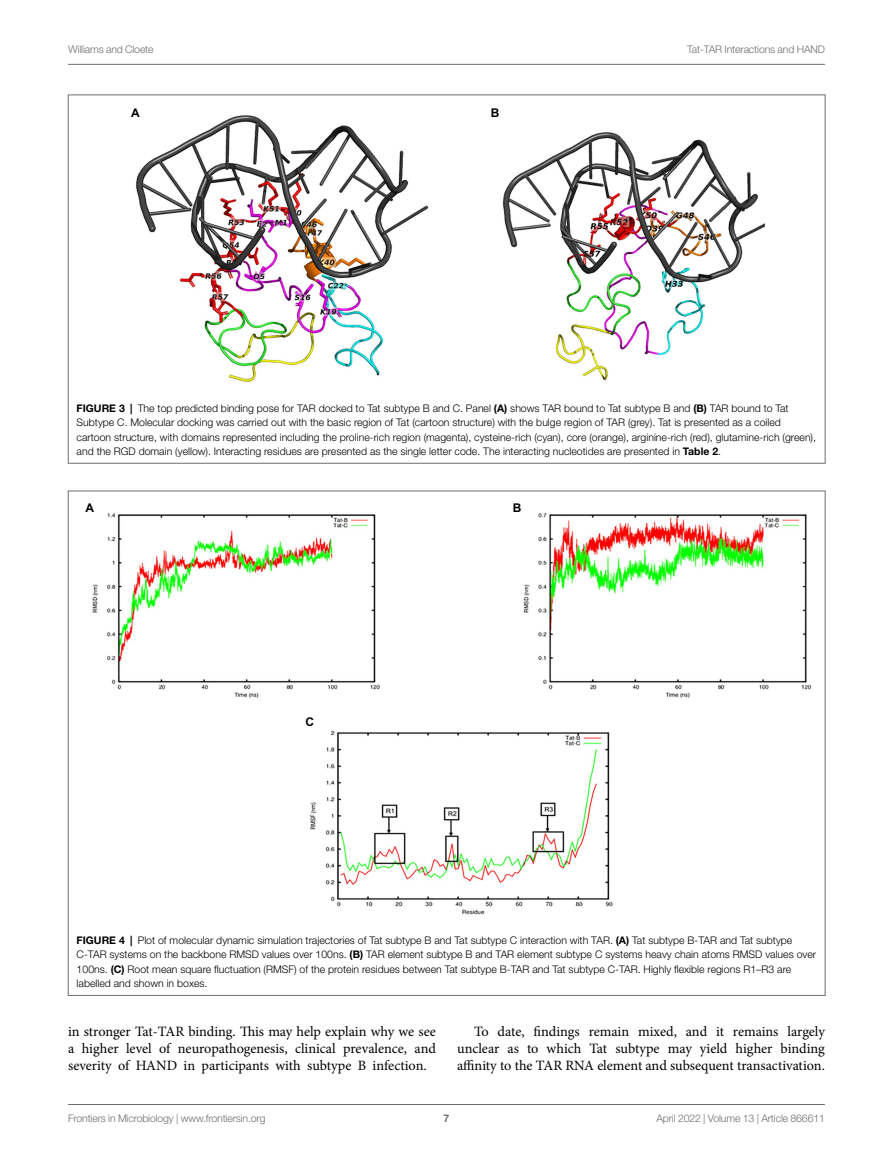
<style>
.page{position:relative;width:893px;height:1170px;background:#fff}
.page>*{position:absolute;margin:0;border:0;box-sizing:border-box;transform-origin:0 0}
.TEXT_FLUSH{font:14.25px/17.2px "Minion Pro";color:#000;text-align:justify}
.TEXT{font:14.25px/17.2px "Minion Pro";color:#000;text-align:justify}
.t1{font:700 12px "Arial";color:#000}
.FIG_LEG{font:300 10.5px/14.2px "Helvetica Neue LT Std";color:#000}
.t2{font:300 10.5px "Helvetica Neue LT Std";letter-spacing:-.015em;color:#6d6e71}
.t3{font:700 10.5px "Helvetica Neue LT Std";color:#6d6e71}
.s1{font-weight:700}
</style>
<div class="page">
<hr style="left:68px;top:64px;width:757px;height:1px;background:#6d6e71">
<hr style="left:68px;top:1104px;width:757px;height:1px;background:#6d6e71">
<img style="left:136px;top:115px;width:629px;height:267px">
<img style="left:92px;top:513px;width:720px;height:401px">
<p class="t2" style="left:68px;top:42px;width:87px">Williams and Cloete</p>
<p class="t2" style="left:687px;top:42px;width:139px">Tat-TAR Interactions and HAND</p>
<p class="t1" style="left:131px;top:104px;width:10px">A</p>
<p class="t1" style="left:491px;top:104px;width:10px">B</p>
<p class="FIG_LEG" style="left:77px;top:401px;width:741px"><span class="s1">FIGURE 3 |</span> The top predicted binding pose for TAR docked to Tat subtype B and C. Panel <span class="s1">(A)</span> shows TAR bound to Tat subtype B and <span class="s1">(B)</span> TAR bound to Tat Subtype C. Molecular docking was carried out with the basic region of Tat (cartoon structure) with the bulge region of TAR (grey). Tat is presented as a coiled cartoon structure, with domains represented including the proline-rich region (magenta), cysteine-rich (cyan), core (orange), arginine-rich (red), glutamine-rich (green), and the RGD domain (yellow). Interacting residues are presented as the single letter code. The interacting nucleotides are presented in <span class="s1">Table 2</span>.</p>
<p class="t1" style="left:85px;top:499px;width:10px">A</p>
<p class="t1" style="left:513px;top:499px;width:10px">B</p>
<p class="t1" style="left:305px;top:713px;width:10px">C</p>
<p class="FIG_LEG" style="left:77px;top:933px;width:741px"><span class="s1">FIGURE 4 |</span> Plot of molecular dynamic simulation trajectories of Tat subtype B and Tat subtype C interaction with TAR. <span class="s1">(A)</span> Tat subtype B-TAR and Tat subtype C-TAR systems on the backbone RMSD values over 100ns. <span class="s1">(B)</span> TAR element subtype B and TAR element subtype C systems heavy chain atoms RMSD values over 100ns. <span class="s1">(C)</span> Root mean square fluctuation (RMSF) of the protein residues between Tat subtype B-TAR and Tat subtype C-TAR. Highly flexible regions R1–R3 are labelled and shown in boxes.</p>
<p class="TEXT_FLUSH" style="left:68px;top:1022px;width:369px">in stronger Tat-TAR binding. This may help explain why we see a higher level of neuropathogenesis, clinical prevalence, and severity of HAND in participants with subtype B infection.</p>
<p class="TEXT" style="left:457px;top:1022px;width:369px;text-indent:17px">To date, findings remain mixed, and it remains largely unclear as to which Tat subtype may yield higher binding affinity to the TAR RNA element and subsequent transactivation.</p>
<p class="t2" style="left:68px;top:1111px;width:199px">Frontiers in Microbiology | www.frontiersin.org</p>
<p class="t3" style="left:444px;top:1111px;width:7px">7</p>
<p class="t2" style="left:656px;top:1111px;width:170px">April 2022 | Volume 13 | Article 866611</p>
</div>
